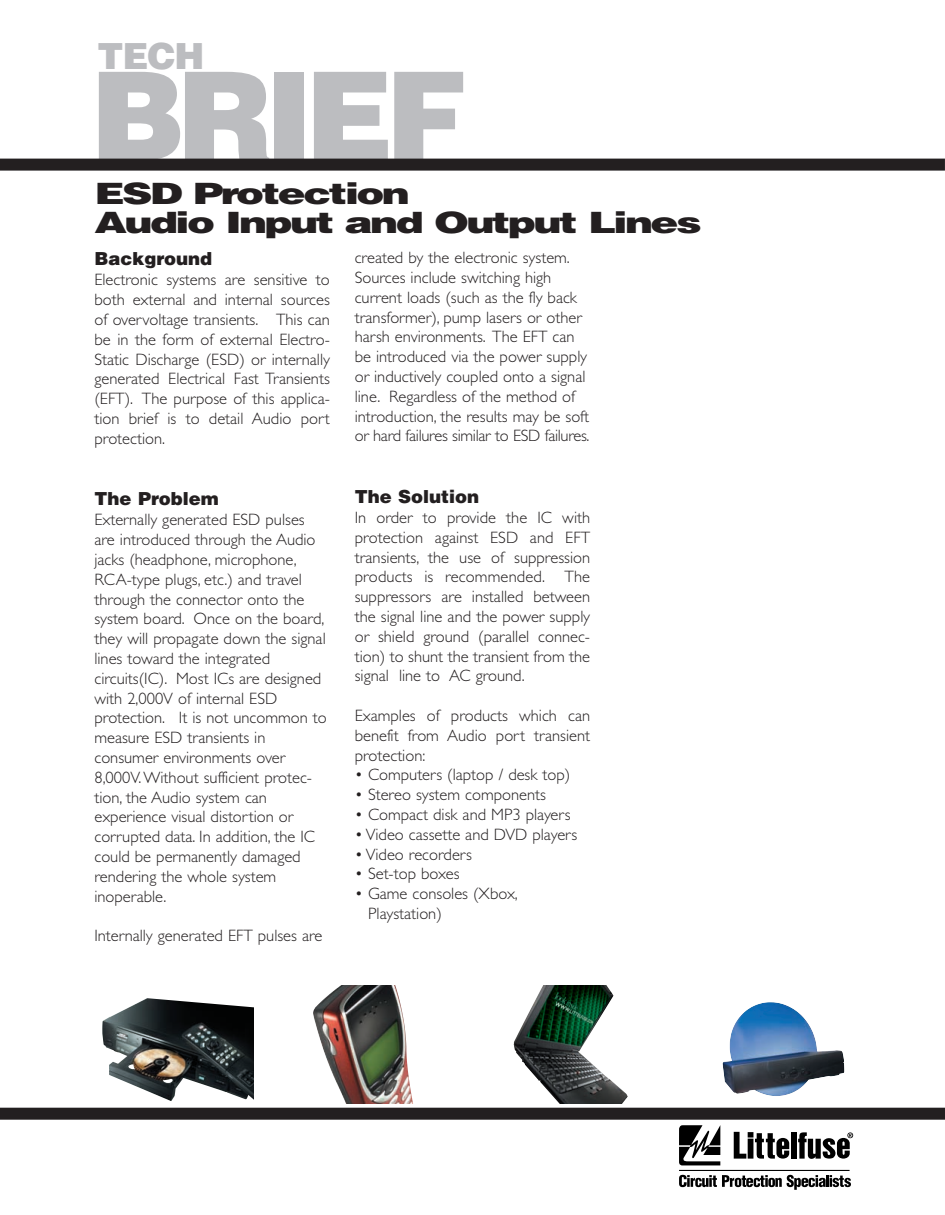
<style>
.page{position:relative;width:945px;height:1215px;background:#fff}
.page>*{position:absolute;margin:0;border:0;box-sizing:border-box;transform-origin:0 0}
.t1{font:900 123px "Helvetica";letter-spacing:-.065em;color:#bcbdc0}
.t2{font:900 36px "Helvetica";color:#bcbdc0}
.t3{font:900 29.4px/28.5px "Helvetica";letter-spacing:-.06em;color:#231f20;scale:1.43 1}
.t4{font:900 18px "Helvetica";color:#231f20}
.t5{font:300 16.5px/19.8px "Gill Sans";color:#231f20;text-align:justify}
</style>
<div class="page">
<div style="left:0;top:1108px;width:945px;height:12px;background:#231f20"></div>
<div style="left:0;top:159px;width:945px;height:12px;background:#231f20"></div>
<svg style="left:679px;top:1125px;width:41px;height:40px"></svg>
<div style="left:791px;top:1132px;width:5px;height:27px;background:#000"></div>
<svg style="left:798px;top:1132px;width:55px;height:27px"></svg>
<svg style="left:734px;top:1132px;width:55px;height:27px"></svg>
<hr style="left:679px;top:1170px;width:171px;height:1px;background:#000">
<svg style="left:679px;top:1175px;width:172px;height:15px"></svg>
<img style="left:102px;top:998px;width:151px;height:103px">
<img style="left:313px;top:986px;width:100px;height:118px">
<img style="left:514px;top:986px;width:114px;height:118px">
<img style="left:723px;top:1002px;width:121px;height:94px">
<h2 class="t2" style="left:97px;top:43px;width:109px">TECH</h2>
<h1 class="t1" style="left:90px;top:72px;width:379px">BRIEF</h1>
<h3 class="t3" style="left:94px;top:182px;width:426px">ESD Protection<br>Audio Input and Output Lines</h3>
<p class="t4" style="left:94px;top:252px;width:119px">Background</p>
<p class="t5" style="left:94px;top:272px;width:237px">Electronic systems are sensitive to both external and internal sources of overvoltage transients. This can be in the form of external Electro-Static Discharge (ESD) or internally generated Electrical Fast Transients (EFT). The purpose of this applica&shy;tion brief is to detail Audio port protection.</p>
<p class="t4" style="left:94px;top:492px;width:126px">The Problem</p>
<p class="t5" style="left:94px;top:512px;width:234px;text-align:left">Externally generated ESD pulses are introduced through the Audio jacks (headphone, microphone,<br>RCA-type plugs, etc.) and travel through the connector onto the system board. Once on the board, they will propagate down the signal lines toward the integrated circuits(IC). Most ICs are designed with 2,000V of internal ESD protection. It is not uncommon to measure ESD transients in consumer environments over<br>8,000V.Without sufficient protec&shy;tion, the Audio system can experience visual distortion or corrupted data. In addition, the IC could be permanently damaged rendering the whole system inoperable.</p>
<p class="t5" style="left:94px;top:928px;width:230px">Internally generated EFT pulses are</p>
<p class="t5" style="left:355px;top:250px;width:236px;text-align:left">created by the electronic system.<br>Sources include switching high current loads (such as the fly back transformer), pump lasers or other harsh environments. The EFT can be introduced via the power supply or inductively coupled onto a signal line. Regardless of the method of introduction, the results may be soft or hard failures similar to ESD failures.</p>
<p class="t4" style="left:355px;top:490px;width:126px">The Solution</p>
<p class="t5" style="left:355px;top:509px;width:237px">In order to provide the IC with protection against ESD and EFT transients, the use of suppression products is recommended. The suppressors are installed between the signal line and the power supply or shield ground (parallel connec&shy;tion) to shunt the transient from the signal line to AC ground.</p>
<p class="t5" style="left:355px;top:707px;width:237px">Examples of products which can benefit from Audio port transient protection:</p>
<p class="t5" style="left:355px;top:767px;width:217px">• Computers (laptop / desk top)</p>
<p class="t5" style="left:355px;top:787px;width:193px">• Stereo system components</p>
<p class="t5" style="left:355px;top:806px;width:217px">• Compact disk and MP3 players</p>
<p class="t5" style="left:355px;top:826px;width:224px">• Video cassette and DVD players</p>
<p class="t5" style="left:355px;top:846px;width:119px">• Video recorders</p>
<p class="t5" style="left:355px;top:866px;width:106px">• Set-top boxes</p>
<p class="t5" style="left:368px;top:886px;width:151px;text-indent:-14px">• Game consoles (Xbox,<br>Playstation)</p>
</div>
